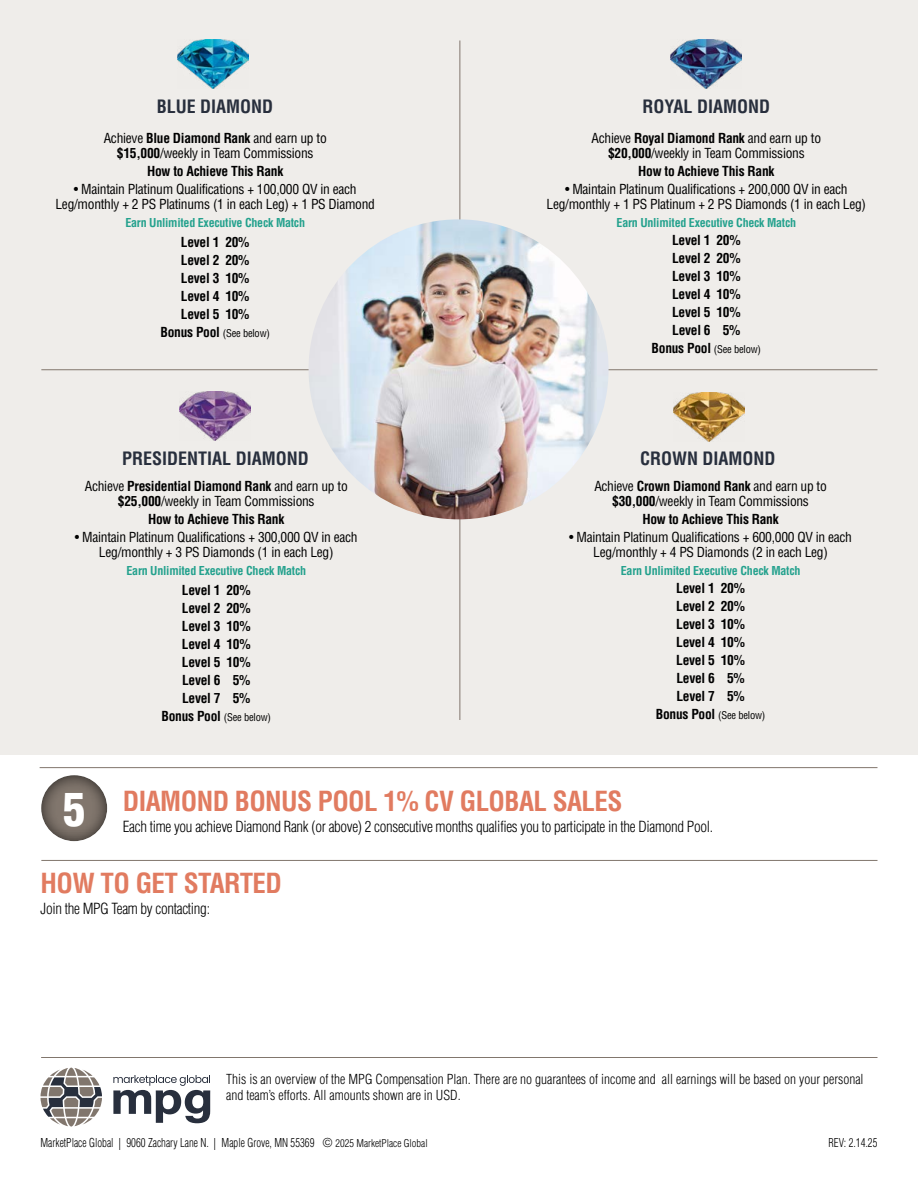
<style>
.page{position:relative;width:918px;height:1188px;background:#fff}
.page>*{position:absolute;margin:0;border:0;box-sizing:border-box;transform-origin:0 0}
.t1{font:900 condensed 45px "Helvetica LT Std";color:#fff}
.t2{font:700 condensed 27px "Helvetica LT Std";letter-spacing:-.02em;color:#e17b60}
.t3{font:700 condensed 18px "Helvetica LT Std";color:#282f3d}
.t4{font:300 condensed 15px "Helvetica LT Std";letter-spacing:-.02em;color:#000}
.t5{font:condensed 13.5px/15px "Helvetica LT Std";letter-spacing:-.02em;color:#000;text-align:center}
.t6{font:700 condensed 13.5px/18px "Helvetica LT Std";letter-spacing:-.02em;color:#000;text-align:justify}
.t7{font:300 condensed 13.5px/16.2px "Helvetica LT Std";color:#000}
.t8{font:700 condensed 12px "Helvetica LT Std";letter-spacing:-.02em;color:#23a18d}
.t9{font:300 condensed 12px "Helvetica LT Std";color:#000;scale:.9 1}
.t10{font:condensed 10.5px "Helvetica LT Std";letter-spacing:-.02em;color:#000}
.s1{font-weight:700}
.s2{font-weight:700;font-size:13.5px}
.s3{font-size:10.5px}
</style>
<div class="page">
<div style="left:0;top:0;width:918px;height:755px;background:#efedea"></div>
<hr style="left:41px;top:1057px;width:836px;height:1px;background:#81766d">
<svg style="left:40px;top:1068px;width:62px;height:59px"></svg>
<svg style="left:113px;top:1075px;width:97px;height:48px"></svg>
<hr style="left:41px;top:860px;width:836px;height:1px;background:#81766d">
<div style="left:22px;top:745px;width:104px;height:98px;background:#000;opacity:.75"></div>
<hr style="left:40px;top:767px;width:837px;height:1px;background:#81766d">
<hr style="left:460px;top:394px;width:1px;height:326px;background:#81766d">
<hr style="left:460px;top:40px;width:1px;height:309px;background:#81766d">
<img style="left:674px;top:392px;width:71px;height:50px">
<hr style="left:41px;top:369px;width:837px;height:1px;background:#81766d">
<img style="left:179px;top:392px;width:71px;height:49px">
<img style="left:178px;top:39px;width:71px;height:50px">
<img style="left:671px;top:39px;width:71px;height:50px">
<img style="left:309px;top:219px;width:300px;height:300px;border-radius:150px">
<h3 class="t3" style="left:157px;top:95px;width:118px">BLUE DIAMOND</h3>
<p class="t5" style="left:104px;top:131px;width:225px">Achieve <span class="s1">Blue Diamond Rank</span> and earn up to <span class="s1">$15,000</span>/weekly in Team Commissions</p>
<p class="t6" style="left:147px;top:162px;width:138px">How to Achieve This Rank</p>
<p class="t5" style="left:55px;top:182px;width:321px">• Maintain Platinum Qualifications + 100,000 QV in each<br>Leg/monthly + 2 PS Platinums (1 in each Leg) + 1 PS Diamond</p>
<p class="t8" style="left:125px;top:215px;width:181px">Earn Unlimited Executive Check Match</p>
<p class="t6" style="left:181px;top:233px;width:70px">Level 1 20% Level 2 20% Level 3 10% Level 4 10% Level 5 10%</p>
<p class="t10" style="left:161px;top:326px;width:111px"><span class="s2">Bonus Pool</span> (See below)</p>
<h3 class="t3" style="left:122px;top:448px;width:188px">PRESIDENTIAL DIAMOND</h3>
<p class="t5" style="left:85px;top:479px;width:264px">Achieve <span class="s1">Presidential Diamond Rank</span> and earn up to <span class="s1">$25,000</span>/weekly in Team Commissions</p>
<p class="t6" style="left:148px;top:510px;width:138px">How to Achieve This Rank</p>
<p class="t5" style="left:75px;top:530px;width:284px">• Maintain Platinum Qualifications + 300,000 QV in each<br>Leg/monthly + 3 PS Diamonds (1 in each Leg)</p>
<p class="t8" style="left:127px;top:564px;width:181px">Earn Unlimited Executive Check Match</p>
<p class="t6" style="left:182px;top:581px;width:70px">Level 1 20% Level 2 20% Level 3 10% Level 4 10% Level 5 10% Level 6 5% Level 7 5%</p>
<p class="t10" style="left:162px;top:711px;width:111px"><span class="s2">Bonus Pool</span> (See below)</p>
<h3 class="t3" style="left:643px;top:95px;width:129px">ROYAL DIAMOND</h3>
<p class="t5" style="left:592px;top:131px;width:231px">Achieve <span class="s1">Royal Diamond Rank</span> and earn up to <span class="s1">$20,000</span>/weekly in Team Commissions</p>
<p class="t6" style="left:638px;top:162px;width:138px">How to Achieve This Rank</p>
<p class="t5" style="left:547px;top:182px;width:321px">• Maintain Platinum Qualifications + 200,000 QV in each<br>Leg/monthly + 1 PS Platinum + 2 PS Diamonds (1 in each Leg)</p>
<p class="t8" style="left:617px;top:215px;width:181px">Earn Unlimited Executive Check Match</p>
<p class="t6" style="left:672px;top:231px;width:70px">Level 1 20% Level 2 20% Level 3 10% Level 4 10% Level 5 10% Level 6 5%</p>
<p class="t10" style="left:652px;top:343px;width:111px"><span class="s2">Bonus Pool</span> (See below)</p>
<h3 class="t3" style="left:640px;top:448px;width:137px">CROWN DIAMOND</h3>
<p class="t5" style="left:594px;top:479px;width:234px">Achieve <span class="s1">Crown Diamond Rank</span> and earn up to <span class="s1">$30,000</span>/weekly in Team Commissions</p>
<p class="t6" style="left:642px;top:510px;width:138px">How to Achieve This Rank</p>
<p class="t5" style="left:569px;top:530px;width:284px">• Maintain Platinum Qualifications + 600,000 QV in each<br>Leg/monthly + 4 PS Diamonds (2 in each Leg)</p>
<p class="t8" style="left:621px;top:564px;width:181px">Earn Unlimited Executive Check Match</p>
<p class="t6" style="left:676px;top:579px;width:70px">Level 1 20% Level 2 20% Level 3 10% Level 4 10% Level 5 10% Level 6 5% Level 7 5%</p>
<p class="t10" style="left:656px;top:709px;width:111px"><span class="s2">Bonus Pool</span> (See below)</p>
<h1 class="t1" style="left:63px;top:781px;width:24px">5</h1>
<h2 class="t2" style="left:123px;top:784px;width:501px">DIAMOND BONUS POOL 1% CV GLOBAL SALES</h2>
<p class="t4" style="left:123px;top:817px;width:592px">Each time you achieve Diamond Rank (or above) 2 consecutive months qualifies you to participate in the Diamond Pool.</p>
<h2 class="t2" style="left:40px;top:867px;width:243px">HOW TO GET STARTED</h2>
<p class="t4" style="left:40px;top:900px;width:171px">Join the MPG Team by contacting:</p>
<p class="t7" style="left:226px;top:1071px;width:639px">This is an overview of the MPG Compensation Plan. There are no guarantees of income and all earnings will be based on your personal and team’s efforts. All amounts shown are in USD.</p>
<p class="t9" style="left:40px;top:1135px;width:432px">MarketPlace Global | 9060 Zachary Lane N. | Maple Grove, MN 55369 © <span class="s3">2025 MarketPlace Global</span></p>
<p class="t9" style="left:829px;top:1135px;width:56px">REV: 2.14.25</p>
</div>
